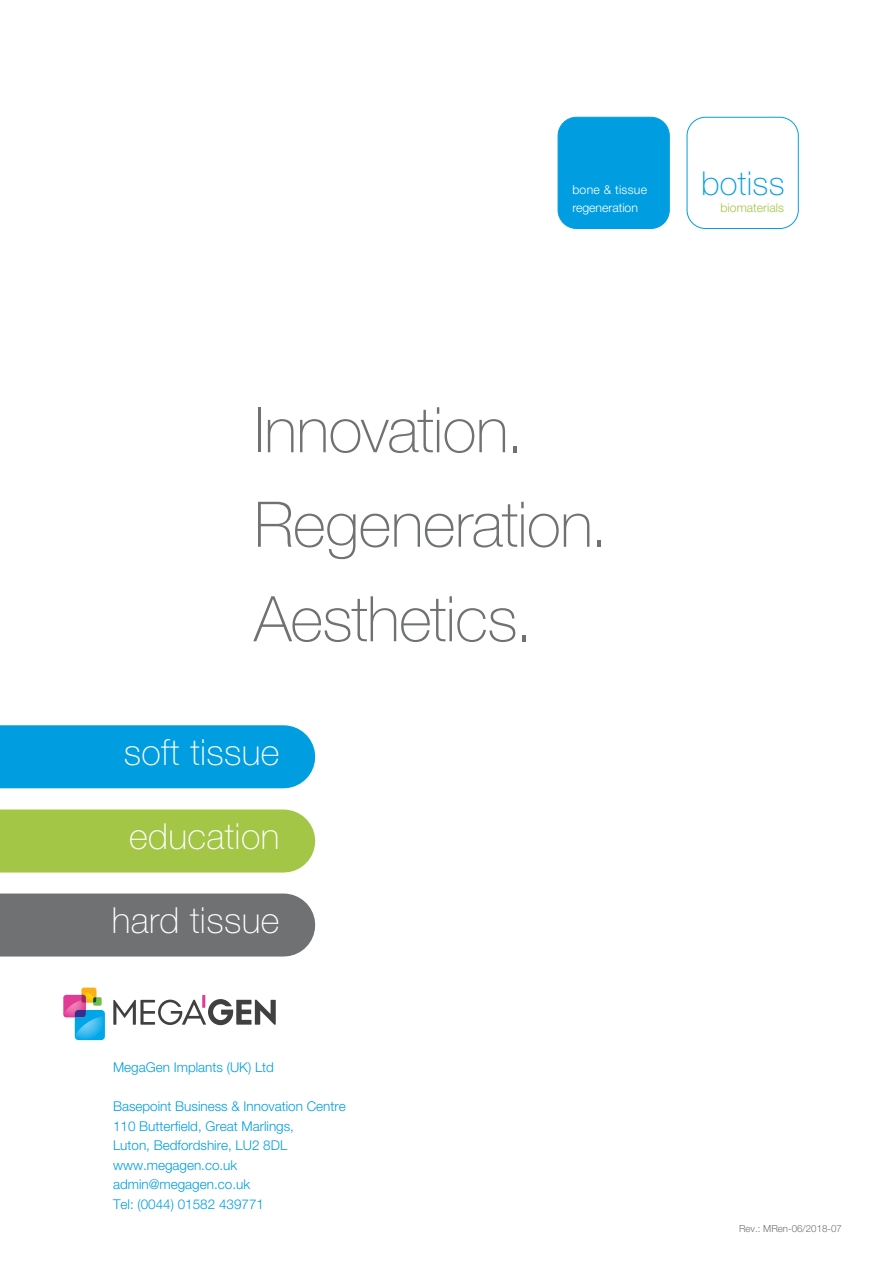
<style>
.page{position:relative;width:893px;height:1263px;background:#fff}
.page>*{position:absolute;margin:0;border:0;box-sizing:border-box;transform-origin:0 0}
.t1{font:100 63px/94.5px "Helvetica Neue LT Pro";letter-spacing:-.01em;color:#707172}
.t2{font:100 36px "Helvetica Neue LT Pro";letter-spacing:.01em;color:#fff}
.t3{font:100 33px "Helvetica Neue LT Pro";letter-spacing:.01em;color:#009ee0}
.t4{font:300 13.5px/19.5px "Helvetica Neue LT Pro";color:#009ee0}
.t5{font:300 12.3px/17.9px "Helvetica Neue LT Pro";color:#fff}
.t6{font:300 12.3px "Helvetica Neue LT Pro";color:#a3c646}
.t7{font:300 9.75px "Helvetica Neue LT Pro";color:#707172}
</style>
<div class="page">
<div style="left:0;top:725px;width:284px;height:63px;background:#009ee0"></div>
<div style="left:0;top:809px;width:284px;height:63px;background:#a3c646"></div>
<div style="left:0;top:893px;width:284px;height:63px;background:#707172"></div>
<div style="left:687px;top:117px;width:112px;height:112px;border:1px solid #009ee0;border-radius:19px"></div>
<div style="left:558px;top:117px;width:111px;height:111px;background:#009ee0;border-radius:19px"></div>
<div style="left:558px;top:117px;width:112px;height:112px;border:1px solid #009ee0;border-radius:19px"></div>
<svg style="left:113px;top:995px;width:163px;height:30px"></svg>
<svg style="left:63px;top:987px;width:42px;height:53px"></svg>
<p class="t5" style="left:572px;top:181px;width:76px">bone &amp; tissue regeneration</p>
<h3 class="t3" style="left:701px;top:164px;width:85px">botiss</h3>
<p class="t6" style="left:721px;top:200px;width:65px">biomaterials</p>
<h1 class="t1" style="left:254px;top:382px;width:355px">Innovation.<br>Regeneration.<br>Aesthetics.</h1>
<h2 class="t2" style="left:124px;top:731px;width:157px">soft tissue</h2>
<h2 class="t2" style="left:129px;top:815px;width:152px">education</h2>
<h2 class="t2" style="left:112px;top:899px;width:169px">hard tissue</h2>
<p class="t4" style="left:113px;top:1057px;width:163px">MegaGen Implants (UK) Ltd</p>
<p class="t4" style="left:113px;top:1096px;width:234px">Basepoint Business &amp; Innovation Centre<br>110 Butterfield, Great Marlings,<br>Luton, Bedfordshire, LU2 8DL www.megagen.co.uk admin@megagen.co.uk<br>Tel: (0044) 01582 439771</p>
<p class="t7" style="left:739px;top:1222px;width:104px">Rev.: MRen-06/2018-07</p>
</div>
